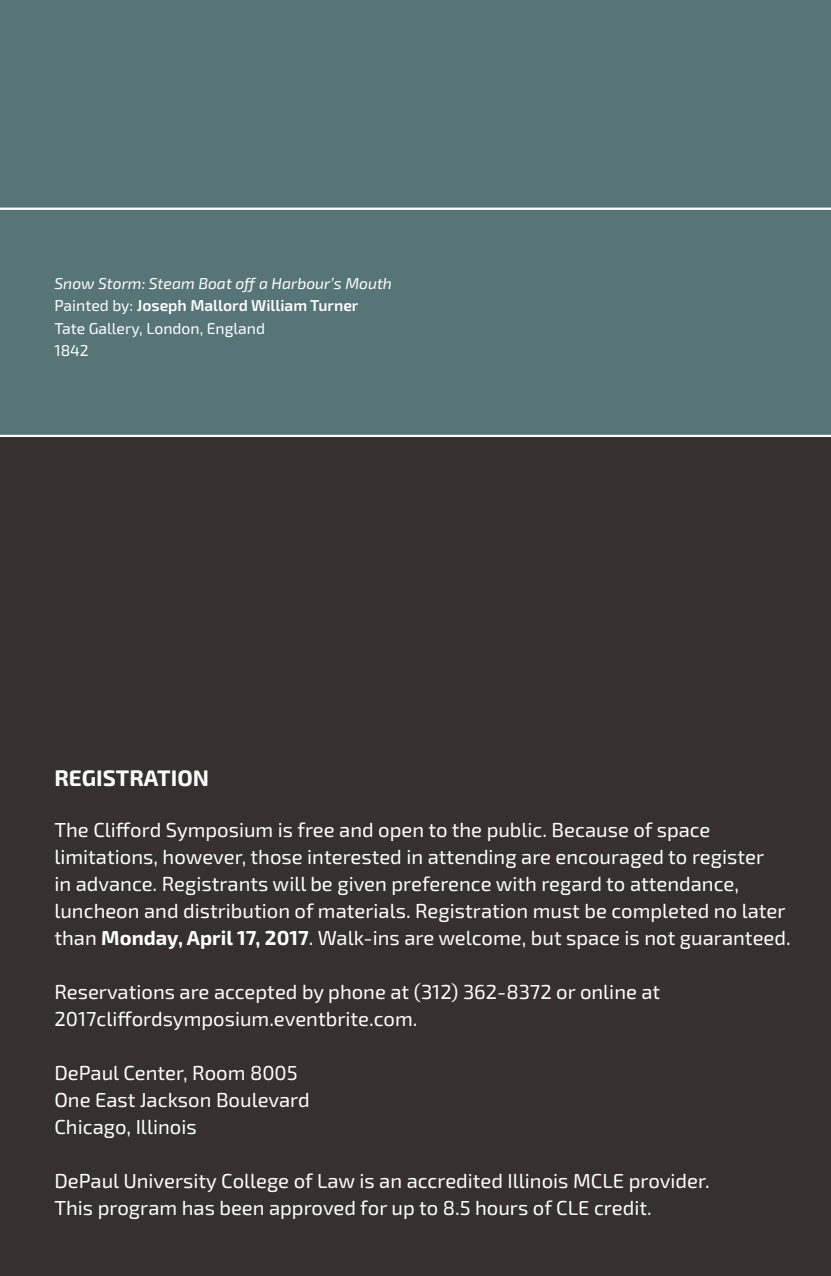
<style>
.page{position:relative;width:831px;height:1276px;background:#fff}
.page>*{position:absolute;margin:0;border:0;box-sizing:border-box;transform-origin:0 0}
.t1{font:700 22.5px "Exo 2.0";color:#fff}
.t2{font:20.25px/27px "Exo 2.0";color:#fff}
.t3{font:italic 15.75px "Exo 2.0";color:#fff}
.t4{font:600 15.75px "Exo 2.0";color:#fff}
.t5{font:15.75px "Exo 2.0";color:#fff}
.s1{font-weight:400}
.s2{font-weight:700}
</style>
<div class="page">
<div style="left:0;top:436px;width:830px;height:840px;background:#363130"></div>
<div style="left:0;top:0;width:830px;height:435px;background:#577577"></div>
<hr style="left:0;top:435px;width:830px;height:2px;background:#fff">
<hr style="left:0;top:208px;width:830px;height:2px;background:#fff">
<p class="t3" style="left:54px;top:274px;width:339px">Snow Storm: Steam Boat off a Harbour’s Mouth</p>
<p class="t4" style="left:54px;top:296px;width:305px"><span class="s1">Painted by:</span> Joseph Mallord William Turner</p>
<p class="t5" style="left:54px;top:319px;width:212px">Tate Gallery, London, England</p>
<p class="t5" style="left:54px;top:341px;width:36px">1842</p>
<p class="t1" style="left:54px;top:764px;width:156px">REGISTRATION</p>
<p class="t2" style="left:54px;top:817px;width:737px">The Clifford Symposium is free and open to the public. Because of space limitations, however, those interested in attending are encouraged to register<br>in advance. Registrants will be given preference with regard to attendance, luncheon and distribution of materials. Registration must be completed no later than <span class="s2">Monday, April 17, 2017</span>. Walk-ins are welcome, but space is not guaranteed.</p>
<p class="t2" style="left:54px;top:979px;width:607px">Reservations are accepted by phone at (312) 362-8372 or online at<br>2017cliffordsymposium.eventbrite.com.</p>
<p class="t2" style="left:54px;top:1060px;width:245px">DePaul Center, Room 8005</p>
<p class="t2" style="left:54px;top:1087px;width:257px">One East Jackson Boulevard</p>
<p class="t2" style="left:54px;top:1114px;width:144px">Chicago, Illinois</p>
<p class="t2" style="left:54px;top:1168px;width:656px">DePaul University College of Law is an accredited Illinois MCLE provider.</p>
<p class="t2" style="left:54px;top:1195px;width:598px">This program has been approved for up to 8.5 hours of CLE credit.</p>
</div>
